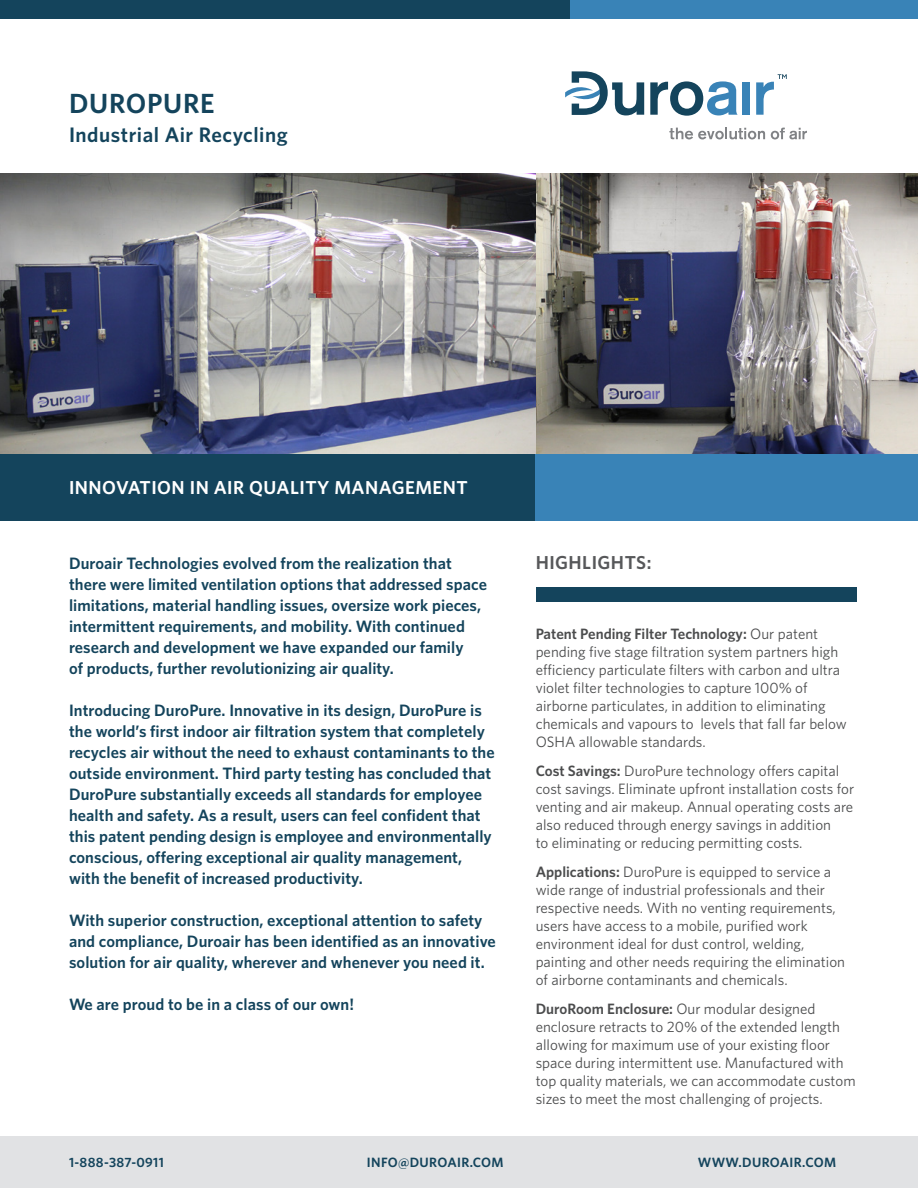
<style>
.page{position:relative;width:918px;height:1188px;background:#fff}
.page>*{position:absolute;margin:0;border:0;box-sizing:border-box;transform-origin:0 0}
.t1{font:600 27.75px "Whitney HTF";letter-spacing:.025em;color:#14445c}
.t2{font:600 21px "Whitney HTF";letter-spacing:.025em;color:#14445c}
.t3{font:600 18.75px "Whitney HTF";letter-spacing:.025em;color:#fff}
.subheads{font:600 18.75px "Whitney HTF";letter-spacing:.025em;color:#57585a}
.intro_text{font:600 16.5px/21px "Whitney HTF";letter-spacing:.005em;color:#14445c}
.bullet_text{font:15px/18px "Whitney HTF";color:#4b4c4d}
.t4{font:600 13.5px "Whitney HTF";letter-spacing:.025em;color:#14445c}
.s1{font-weight:600}
</style>
<div class="page">
<div style="left:0;top:454px;width:536px;height:67px;background:#14445c"></div>
<div style="left:0;top:0;width:571px;height:18px;background:#14445c"></div>
<div style="left:743px;top:82px;width:7px;height:33px;background:#3983b7"></div>
<svg style="left:650px;top:81px;width:88px;height:35px"></svg>
<svg style="left:565px;top:71px;width:79px;height:44px"></svg>
<svg style="left:669px;top:128px;width:96px;height:11px"></svg>
<svg style="left:771px;top:128px;width:36px;height:11px"></svg>
<svg style="left:756px;top:74px;width:31px;height:41px"></svg>
<div style="left:536px;top:454px;width:382px;height:67px;background:#3983b7"></div>
<div style="left:571px;top:0;width:347px;height:18px;background:#3983b7"></div>
<div style="left:0;top:1136px;width:918px;height:52px;background:#e1e2e4"></div>
<img style="left:0;top:174px;width:918px;height:280px">
<div style="left:536px;top:588px;width:320px;height:14px;background:#14445c"></div>
<p class="t1" style="left:69px;top:87px;width:147px">DUROPURE</p>
<p class="t2" style="left:69px;top:122px;width:220px">Industrial Air Recycling</p>
<p class="t3" style="left:69px;top:476px;width:400px">INNOVATION IN AIR QUALITY MANAGEMENT</p>
<p class="intro_text" style="left:69px;top:552px;width:419px">Duroair Technologies evolved from the realization that there were limited ventilation options that addressed space limitations, material handling issues, oversize work pieces, intermittent requirements, and mobility. With continued research and development we have expanded our family<br>of products, further revolutionizing air quality.</p>
<p class="intro_text" style="left:69px;top:699px;width:427px">Introducing DuroPure. Innovative in its design, DuroPure is the world’s first indoor air filtration system that completely recycles air without the need to exhaust contaminants to the outside environment. Third party testing has concluded that DuroPure substantially exceeds all standards for employee health and safety. As a result, users can feel confident that this patent pending design is employee and environmentally conscious, offering exceptional air quality management, with the benefit of increased productivity.</p>
<p class="intro_text" style="left:69px;top:909px;width:428px">With superior construction, exceptional attention to safety and compliance, Duroair has been identified as an innovative solution for air quality, wherever and whenever you need it.</p>
<p class="intro_text" style="left:69px;top:993px;width:287px">We are proud to be in a class of our own!</p>
<p class="subheads" style="left:536px;top:551px;width:117px">HIGHLIGHTS:</p>
<p class="bullet_text" style="left:536px;top:625px;width:313px"><span class="s1">Patent Pending Filter Technology:</span> Our patent pending five stage filtration system partners high efficiency particulate filters with carbon and ultra violet filter technologies to capture 100% of airborne particulates, in addition to eliminating chemicals and vapours to levels that fall far below OSHA allowable standards.</p>
<p class="bullet_text" style="left:536px;top:761px;width:320px"><span class="s1">Cost Savings:</span> DuroPure technology offers capital cost savings. Eliminate upfront installation costs for venting and air makeup. Annual operating costs are also reduced through energy savings in addition<br>to eliminating or reducing permitting costs.</p>
<p class="bullet_text" style="left:536px;top:862px;width:311px"><span class="s1">Applications:</span> DuroPure is equipped to service a wide range of industrial professionals and their respective needs. With no venting requirements, users have access to a mobile, purified work environment ideal for dust control, welding, painting and other needs requiring the elimination of airborne contaminants and chemicals.</p>
<p class="bullet_text" style="left:536px;top:999px;width:321px"><span class="s1">DuroRoom Enclosure:</span> Our modular designed enclosure retracts to 20% of the extended length allowing for maximum use of your existing floor space during intermittent use. Manufactured with top quality materials, we can accommodate custom sizes to meet the most challenging of projects.</p>
<p class="t4" style="left:69px;top:1154px;width:96px">1-888-387-0911</p>
<p class="t4" style="left:367px;top:1154px;width:138px">INFO@DUROAIR.COM</p>
<p class="t4" style="left:698px;top:1154px;width:140px">WWW.DUROAIR.COM</p>
</div>
